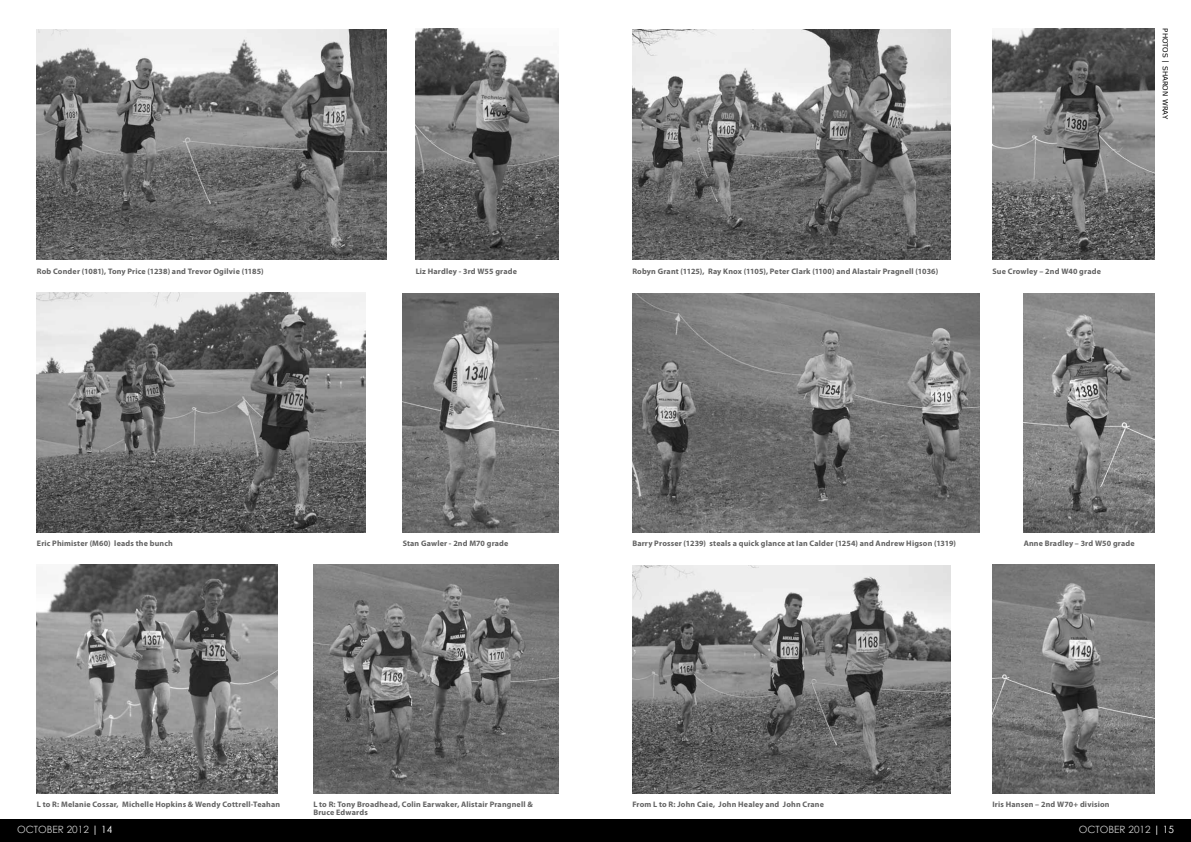
<style>
.page{position:relative;width:1191px;height:842px;background:#fff}
.page>*{position:absolute;margin:0;border:0;box-sizing:border-box;transform-origin:0 0}
.t1{font:10px "Century Gothic";color:#ccc}
.t2{font:700 8px/8px "Myriad Pro";letter-spacing:.02em;color:#626262}
.t3{font:7px "Verdana";color:#000}
.s1{color:#fff}
</style>
<div class="page">
<div style="left:0;top:819px;width:1191px;height:23px;background:#000"></div>
<img style="left:992px;top:28px;width:162px;height:231px">
<img style="left:1023px;top:293px;width:131px;height:239px">
<img style="left:993px;top:564px;width:161px;height:230px">
<img style="left:416px;top:28px;width:142px;height:231px">
<img style="left:403px;top:293px;width:155px;height:239px">
<img style="left:632px;top:565px;width:319px;height:228px">
<img style="left:632px;top:29px;width:319px;height:230px">
<img style="left:37px;top:29px;width:350px;height:230px">
<img style="left:37px;top:292px;width:329px;height:240px">
<img style="left:632px;top:293px;width:347px;height:239px">
<img style="left:313px;top:564px;width:245px;height:229px">
<img style="left:37px;top:564px;width:241px;height:230px">
<p class="t2" style="left:37px;top:267px;width:228px">Rob Conder (1081), Tony Price (1238) and Trevor Ogilvie (1185)</p>
<p class="t2" style="left:416px;top:267px;width:103px">Liz Hardley - 3rd W55 grade</p>
<p class="t2" style="left:632px;top:267px;width:307px">Robyn Grant (1125), Ray Knox (1105), Peter Clark (1100) and Alastair Pragnell (1036)</p>
<p class="t2" style="left:992px;top:267px;width:110px">Sue Crowley – 2nd W40 grade</p>
<p class="t3" style="left:1169px;top:28px;width:92px;rotate:90deg">PHOTOS | SHARON WRAY</p>
<p class="t2" style="left:37px;top:539px;width:137px">Eric Phimister (M60) leads the bunch</p>
<p class="t2" style="left:403px;top:539px;width:107px">Stan Gawler - 2nd M70 grade</p>
<p class="t2" style="left:632px;top:539px;width:325px">Barry Prosser (1239) steals a quick glance at Ian Calder (1254) and Andrew Higson (1319)</p>
<p class="t2" style="left:1023px;top:539px;width:112px">Anne Bradley – 3rd W50 grade</p>
<p class="t2" style="left:37px;top:800px;width:245px">L to R: Melanie Cossar, Michelle Hopkins &amp; Wendy Cottrell-Teahan</p>
<p class="t2" style="left:313px;top:800px;width:221px">L to R: Tony Broadhead, Colin Earwaker, Alistair Prangnell &amp;<br>Bruce Edwards</p>
<p class="t2" style="left:632px;top:800px;width:193px">From L to R: John Caie, John Healey and John Crane</p>
<p class="t2" style="left:992px;top:800px;width:119px">Iris Hansen – 2nd W70+ division</p>
<p class="t1" style="left:17px;top:824px;width:97px">OCTOBER 2012 <span class="s1">| 14</span></p>
<p class="t1" style="left:1078px;top:824px;width:97px">OCTOBER 2012 <span class="s1">| 15</span></p>
</div>
